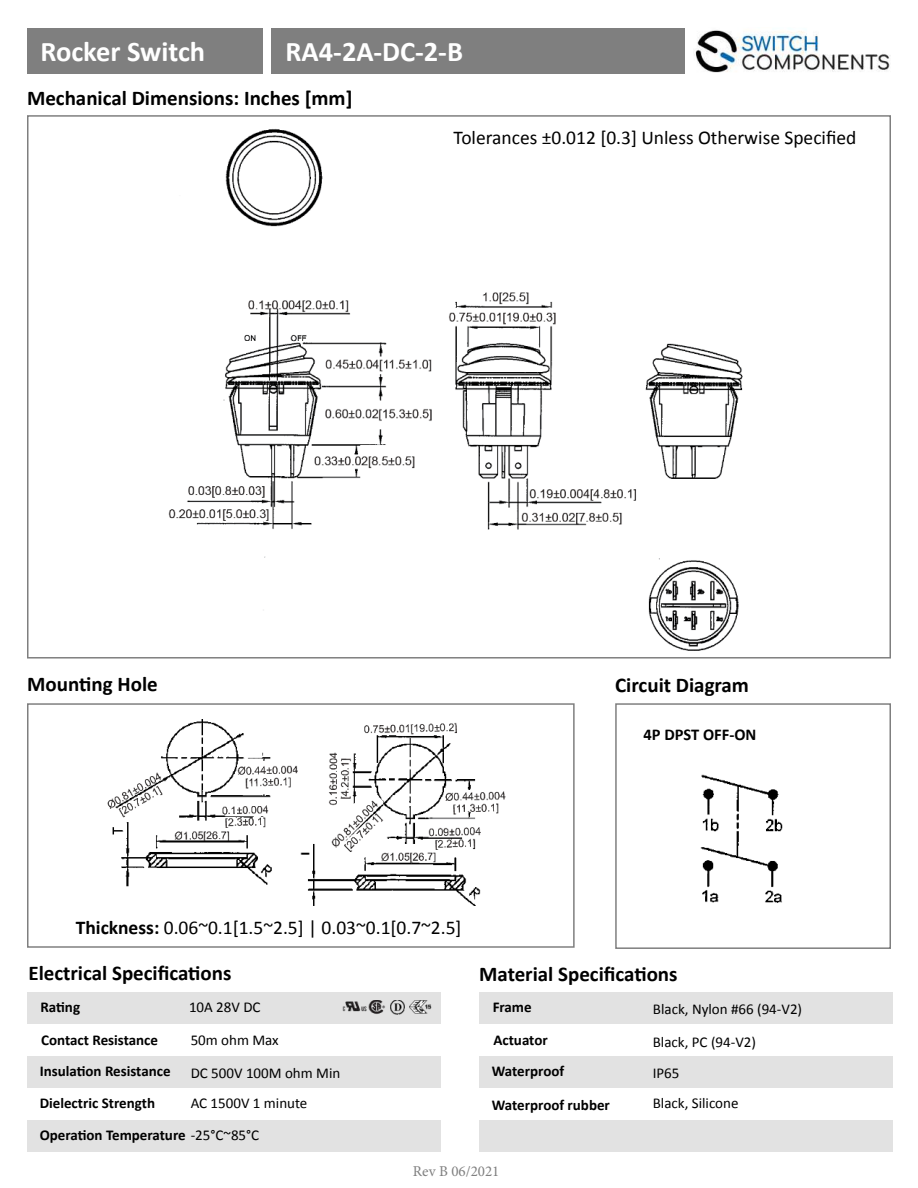
<style>
.page{position:relative;width:918px;height:1188px;background:#fff}
.page>*{position:absolute;margin:0;border:0;box-sizing:border-box;transform-origin:0 0}
.t1{font:700 28.5px "Calibri";color:#fff}
.t2{font:700 21px "Calibri";color:#000}
.t3{font:19.5px "Calibri";color:#000}
.t4{font:700 16.5px "Calibri";color:#000}
.t5{font:700 15px/32px "Calibri";color:#000}
.t6{font:15px "Calibri";color:#000}
.t7{font:15px "Minion Pro";color:#7f7f7f}
.s1{font-weight:700}
.s2{font-weight:400}
</style>
<div class="page">
<img style="left:695px;top:30px;width:196px;height:43px">
<div style="left:27px;top:29px;width:236px;height:45px;background:#7f7f7f"></div>
<div style="left:27px;top:703px;width:548px;height:245px;border:2px solid #7f7f7f"></div>
<div style="left:615px;top:703px;width:276px;height:246px;border:2px solid #7f7f7f"></div>
<div style="left:271px;top:28px;width:414px;height:46px;background:#7f7f7f"></div>
<div style="left:27px;top:992px;width:414px;height:31px;background:#e2e2e2"></div>
<div style="left:479px;top:992px;width:414px;height:31px;background:#e2e2e2"></div>
<div style="left:27px;top:1056px;width:414px;height:32px;background:#e2e2e2"></div>
<div style="left:479px;top:1056px;width:414px;height:32px;background:#e2e2e2"></div>
<div style="left:27px;top:1120px;width:414px;height:32px;background:#e2e2e2"></div>
<div style="left:479px;top:1120px;width:414px;height:32px;background:#e2e2e2"></div>
<img style="left:342px;top:1000px;width:68px;height:15px">
<img style="left:410px;top:1000px;width:22px;height:13px">
<img style="left:107px;top:720px;width:399px;height:186px">
<img style="left:700px;top:774px;width:83px;height:129px">
<img style="left:168px;top:129px;width:575px;height:521px">
<h1 class="t1" style="left:40px;top:41px;width:166px">Rocker Switch</h1>
<h1 class="t1" style="left:286px;top:41px;width:179px">RA4-2A-DC-2-B</h1>
<h2 class="t2" style="left:27px;top:91px;width:327px">Mechanical Dimensions: Inches [mm]</h2>
<h3 class="t3" style="left:454px;top:126px;width:404px">Tolerances ±0.012 [0.3] Unless Otherwise Speci昀椀ed</h3>
<h2 class="t2" style="left:27px;top:669px;width:132px">Moun琀椀ng Hole</h2>
<h2 class="t2" style="left:615px;top:671px;width:135px">Circuit Diagram</h2>
<p class="t4" style="left:644px;top:728px;width:114px">4P DPST OFF-ON</p>
<h3 class="t3" style="left:76px;top:920px;width:387px"><span class="s1">Thickness:</span> 0.06~0.1[1.5~2.5] | 0.03~0.1[0.7~2.5]</h3>
<h2 class="t2" style="left:28px;top:958px;width:205px">Electrical Speci昀椀ca琀椀ons</h2>
<h2 class="t2" style="left:479px;top:959px;width:200px">Material Speci昀椀ca琀椀ons</h2>
<p class="t5" style="left:41px;top:991px;width:41px">Ra琀椀ng</p>
<p class="t5" style="left:493px;top:992px;width:41px">Frame</p>
<p class="t5" style="left:41px;top:1025px;width:118px">Contact Resistance</p>
<p class="t5" style="left:493px;top:1025px;width:56px">Actuator</p>
<p class="t6" style="left:189px;top:1002px;width:73px">10A 28V DC</p>
<p class="t6" style="left:653px;top:1004px;width:151px">Black, Nylon #66 (94-V2)</p>
<p class="t6" style="left:191px;top:1035px;width:90px">50m ohm Max</p>
<p class="t6" style="left:653px;top:1036px;width:105px">Black, PC (94-V2)</p>
<p class="t5" style="left:40px;top:1055px;width:132px">Insula琀椀on Resistance</p>
<p class="t5" style="left:492px;top:1056px;width:74px">Waterproof</p>
<p class="t5" style="left:40px;top:1087px;width:221px">Dielectric Strength<br>Opera琀椀on Temperature <span class="s2">-25°C~85°C</span></p>
<p class="t6" style="left:191px;top:1067px;width:151px">DC 500V 100M ohm Min</p>
<p class="t6" style="left:653px;top:1067px;width:28px">IP65</p>
<p class="t6" style="left:191px;top:1098px;width:118px">AC 1500V 1 minute</p>
<p class="t6" style="left:653px;top:1097px;width:87px">Black, Silicone</p>
<p class="t5" style="left:492px;top:1090px;width:120px">Waterproof rubber</p>
<p class="t7" style="left:413px;top:1162px;width:88px">Rev B 06/2021</p>
</div>
